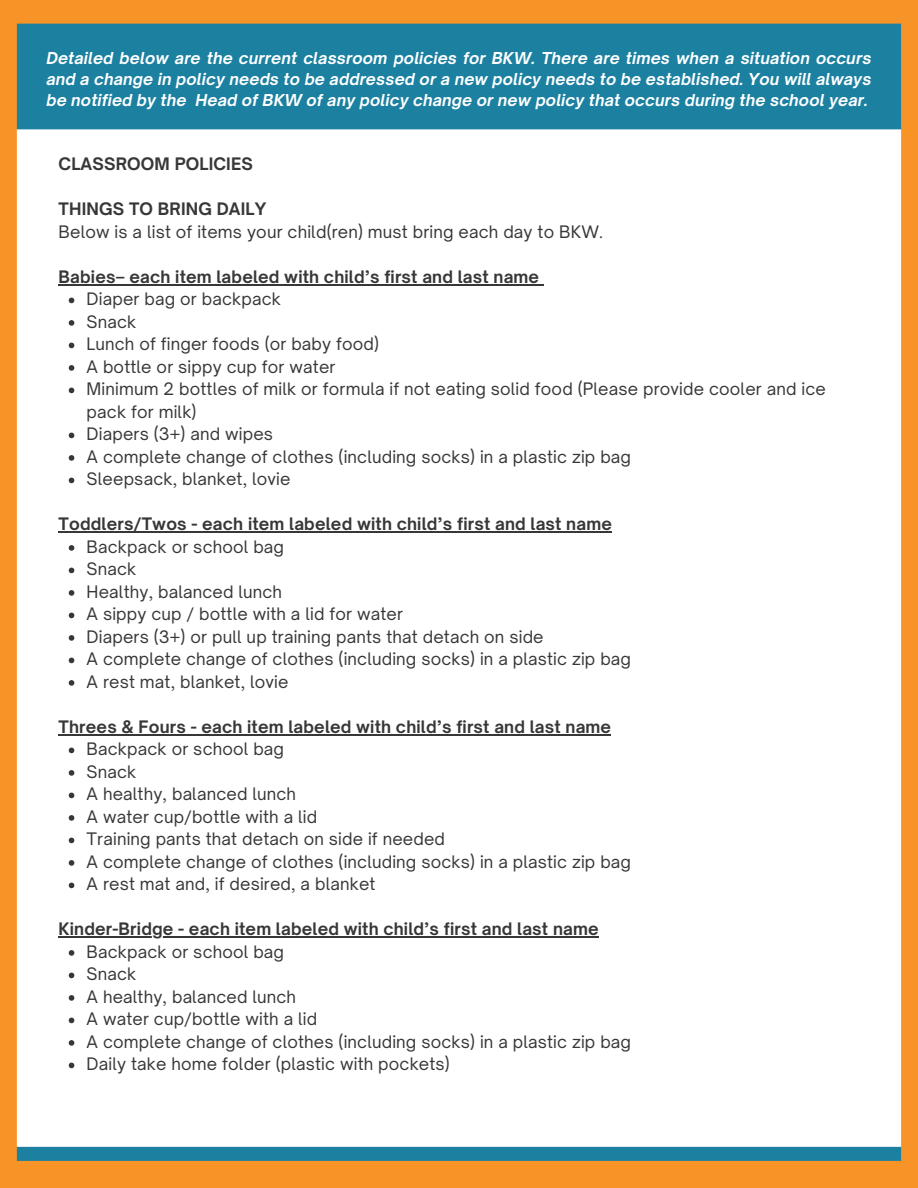
<style>
.page{position:relative;width:918px;height:1188px;background:#fff}
.page>*{position:absolute;margin:0;border:0;box-sizing:border-box;transform-origin:0 0}
.t1{font:16.5px/22.5px "Open Sauce One";letter-spacing:.01em;color:#373739}
.t2{font:700 16.5px "Open Sauce One";letter-spacing:.01em;color:#373739}
.t3{font:italic 700 15.75px/21.3px "Open Sauce One";letter-spacing:.01em;color:#fff;text-align:justify}
</style>
<div class="page">
<hr style="left:59px;top:284px;width:480px;height:1px;background:#373739">
<svg style="left:69px;top:298px;width:5px;height:5px"></svg>
<svg style="left:69px;top:320px;width:5px;height:6px"></svg>
<svg style="left:69px;top:343px;width:5px;height:5px"></svg>
<svg style="left:69px;top:365px;width:5px;height:6px"></svg>
<svg style="left:69px;top:388px;width:5px;height:5px"></svg>
<svg style="left:69px;top:433px;width:5px;height:5px"></svg>
<svg style="left:69px;top:455px;width:5px;height:6px"></svg>
<svg style="left:69px;top:478px;width:5px;height:5px"></svg>
<hr style="left:59px;top:532px;width:553px;height:1px;background:#373739">
<svg style="left:69px;top:545px;width:5px;height:6px"></svg>
<svg style="left:69px;top:568px;width:5px;height:5px"></svg>
<svg style="left:69px;top:590px;width:5px;height:6px"></svg>
<svg style="left:69px;top:613px;width:5px;height:5px"></svg>
<svg style="left:69px;top:635px;width:5px;height:6px"></svg>
<svg style="left:69px;top:658px;width:5px;height:5px"></svg>
<svg style="left:69px;top:680px;width:5px;height:6px"></svg>
<hr style="left:59px;top:734px;width:552px;height:1px;background:#373739">
<svg style="left:69px;top:748px;width:5px;height:5px"></svg>
<svg style="left:69px;top:770px;width:5px;height:6px"></svg>
<svg style="left:69px;top:793px;width:5px;height:5px"></svg>
<svg style="left:69px;top:815px;width:5px;height:6px"></svg>
<svg style="left:69px;top:838px;width:5px;height:5px"></svg>
<svg style="left:69px;top:860px;width:5px;height:6px"></svg>
<svg style="left:69px;top:883px;width:5px;height:5px"></svg>
<hr style="left:59px;top:937px;width:540px;height:1px;background:#373739">
<svg style="left:69px;top:950px;width:5px;height:6px"></svg>
<svg style="left:69px;top:973px;width:5px;height:5px"></svg>
<svg style="left:69px;top:995px;width:5px;height:6px"></svg>
<svg style="left:69px;top:1018px;width:5px;height:5px"></svg>
<svg style="left:69px;top:1040px;width:5px;height:6px"></svg>
<svg style="left:69px;top:1063px;width:5px;height:5px"></svg>
<div style="left:0;top:17px;width:918px;height:112px;background:#1c81a1"></div>
<div style="left:0;top:0;width:918px;height:24px;background:#f79427"></div>
<div style="left:0;top:1147px;width:918px;height:34px;background:#1c81a1"></div>
<div style="left:0;top:1161px;width:918px;height:27px;background:#f89427"></div>
<div style="left:0;top:0;width:17px;height:1188px;background:#f79427"></div>
<div style="left:901px;top:17px;width:17px;height:1171px;background:#f89427"></div>
<p class="t3" style="left:46px;top:47px;width:827px">Detailed below are the current classroom policies for BKW. There are times when a situation occurs and a change in policy needs to be addressed or a new policy needs to be established. You will always be notified by the Head of BKW of any policy change or new policy that occurs during the school year.</p>
<p class="t2" style="left:59px;top:154px;width:196px">CLASSROOM POLICIES</p>
<p class="t2" style="left:59px;top:199px;width:209px">THINGS TO BRING DAILY</p>
<h3 class="t1" style="left:59px;top:220px;width:546px">Below is a list of items your child(ren) must bring each day to BKW.</h3>
<p class="t2" style="left:59px;top:266px;width:482px">Babies– each item labeled with child’s first and last name</p>
<h2 class="t1" style="left:87px;top:288px;width:196px">Diaper bag or backpack</h2>
<p class="t1" style="left:87px;top:310px;width:51px">Snack</p>
<p class="t1" style="left:87px;top:333px;width:294px">Lunch of finger foods (or baby food)</p>
<h3 class="t1" style="left:87px;top:355px;width:250px">A bottle or sippy cup for water</h3>
<p class="t1" style="left:87px;top:378px;width:741px">Minimum 2 bottles of milk or formula if not eating solid food (Please provide cooler and ice pack for milk)</p>
<p class="t1" style="left:87px;top:423px;width:188px">Diapers (3+) and wipes</p>
<p class="t1" style="left:87px;top:445px;width:546px">A complete change of clothes (including socks) in a plastic zip bag</p>
<p class="t1" style="left:87px;top:468px;width:205px">Sleepsack, blanket, lovie</p>
<p class="t2" style="left:59px;top:514px;width:555px">Toddlers/Twos - each item labeled with child’s first and last name</p>
<p class="t1" style="left:87px;top:535px;width:199px">Backpack or school bag</p>
<p class="t1" style="left:87px;top:558px;width:51px">Snack</p>
<p class="t1" style="left:87px;top:580px;width:197px">Healthy, balanced lunch</p>
<h3 class="t1" style="left:87px;top:603px;width:318px">A sippy cup / bottle with a lid for water</h3>
<p class="t1" style="left:87px;top:625px;width:459px">Diapers (3+) or pull up training pants that detach on side</p>
<p class="t1" style="left:87px;top:648px;width:546px">A complete change of clothes (including socks) in a plastic zip bag</p>
<p class="t1" style="left:87px;top:670px;width:203px">A rest mat, blanket, lovie</p>
<p class="t2" style="left:59px;top:716px;width:554px">Threes &amp; Fours - each item labeled with child’s first and last name</p>
<p class="t1" style="left:87px;top:738px;width:199px">Backpack or school bag</p>
<p class="t1" style="left:87px;top:760px;width:51px">Snack</p>
<p class="t1" style="left:87px;top:783px;width:211px">A healthy, balanced lunch</p>
<h3 class="t1" style="left:87px;top:805px;width:232px">A water cup/bottle with a lid</h3>
<p class="t1" style="left:87px;top:828px;width:360px">Training pants that detach on side if needed</p>
<p class="t1" style="left:87px;top:850px;width:546px">A complete change of clothes (including socks) in a plastic zip bag</p>
<p class="t1" style="left:87px;top:873px;width:290px">A rest mat and, if desired, a blanket</p>
<p class="t2" style="left:59px;top:919px;width:542px">Kinder-Bridge - each item labeled with child’s first and last name</p>
<p class="t1" style="left:87px;top:940px;width:199px">Backpack or school bag</p>
<p class="t1" style="left:87px;top:963px;width:51px">Snack</p>
<p class="t1" style="left:87px;top:985px;width:211px">A healthy, balanced lunch</p>
<h3 class="t1" style="left:87px;top:1008px;width:232px">A water cup/bottle with a lid</h3>
<p class="t1" style="left:87px;top:1030px;width:546px">A complete change of clothes (including socks) in a plastic zip bag</p>
<p class="t1" style="left:87px;top:1053px;width:365px">Daily take home folder (plastic with pockets)</p>
</div>
